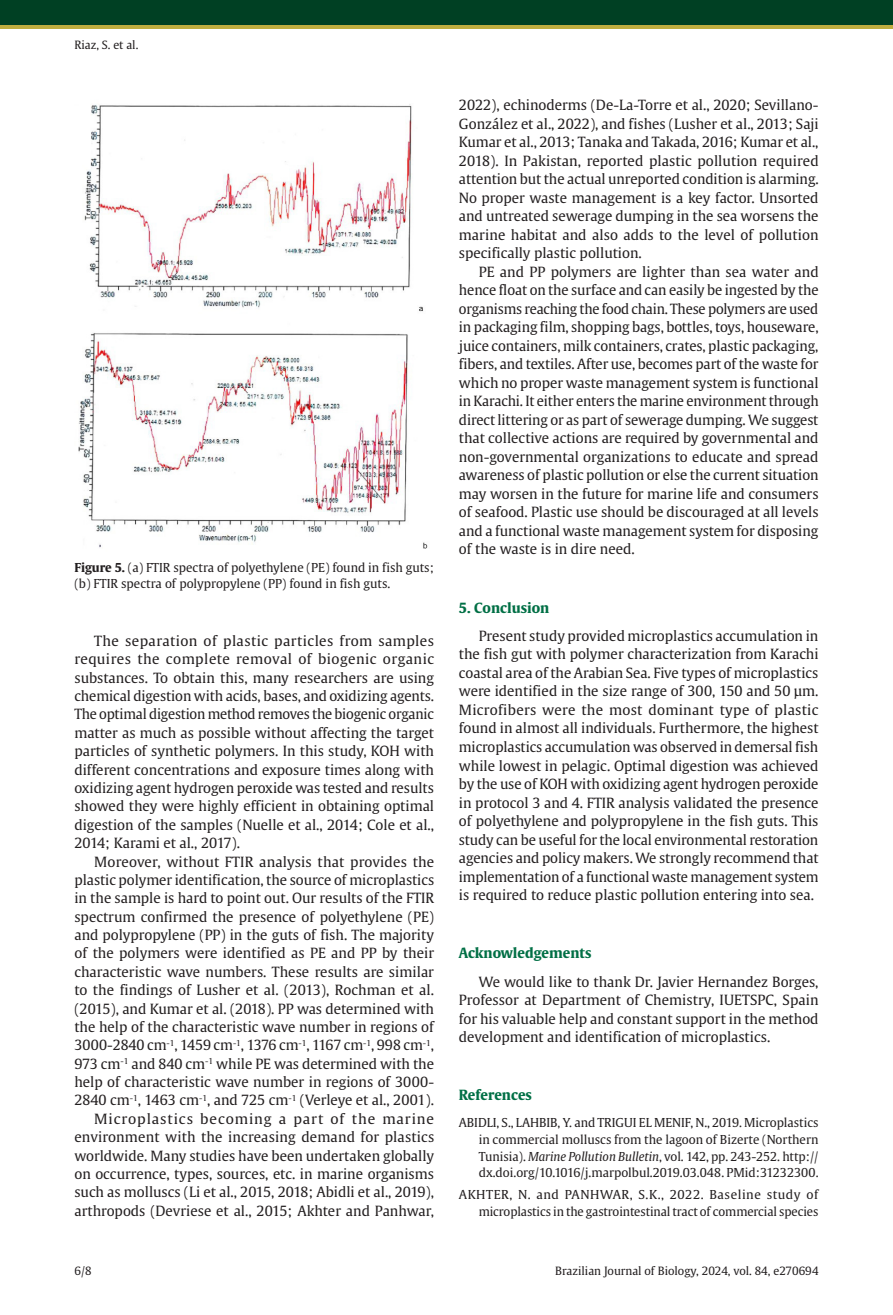
<style>
.page{position:relative;width:893px;height:1315px;background:#fff}
.page>*{position:absolute;margin:0;border:0;box-sizing:border-box;transform-origin:0 0}
.Paragraph{font:14px/18.6px "Gulliver";color:#231f20;text-align:justify}
.Acknowledgment{font:14px/18.6px "Gulliver";color:#231f20;text-align:justify}
.AcknowledgmentHead{font:700 14px "Gulliver";color:#006f45}
.Heading1{font:700 14px "Gulliver";color:#006f45}
.ReferenceHead{font:700 14px "Gulliver";color:#006f45}
.Reference{font:12.25px/16.8px "Gulliver";letter-spacing:-.01em;color:#231f20;text-align:justify}
.FigureCaption{font:12.25px/16.6px "Gulliver";color:#231f20}
.t1{font:11.38px "Gulliver";color:#231f20}
.s1{font-weight:700}
.s2{font-style:italic}
</style>
<div class="page">
<div style="left:0;top:12px;width:893px;height:17px;background:#bfad40"></div>
<div style="left:0;top:0;width:893px;height:25px;background:#004023"></div>
<img style="left:78px;top:104px;width:350px;height:445px">
<p class="t1" style="left:74px;top:37px;width:65px">Riaz, S. et al.</p>
<p class="FigureCaption" style="left:74px;top:559px;width:361px"><span class="s1">Figure 5.</span> (a) FTIR spectra of polyethylene (PE) found in fish guts; (b) FTIR spectra of polypropylene (PP) found in fish guts.</p>
<p class="Paragraph" style="left:74px;top:631px;width:361px;text-indent:20px">The separation of plastic particles from samples requires the complete removal of biogenic organic substances. To obtain this, many researchers are using chemical digestion with acids, bases, and oxidizing agents.<br>The optimal digestion method removes the biogenic organic matter as much as possible without affecting the target particles of synthetic polymers. In this study, KOH with different concentrations and exposure times along with oxidizing agent hydrogen peroxide was tested and results showed they were highly efficient in obtaining optimal digestion of the samples (Nuelle et al., 2014; Cole et al., 2014; Karami et al., 2017).</p>
<p class="Paragraph" style="left:74px;top:852px;width:361px;text-indent:20px">Moreover, without FTIR analysis that provides the plastic polymer identification, the source of microplastics in the sample is hard to point out. Our results of the FTIR spectrum confirmed the presence of polyethylene (PE) and polypropylene (PP) in the guts of fish. The majority of the polymers were identified as PE and PP by their characteristic wave numbers. These results are similar to the findings of Lusher et al. (2013), Rochman et al. (2015), and Kumar et al. (2018). PP was determined with the help of the characteristic wave number in regions of 3000-2840 cm<sup>-1</sup>, 1459 cm<sup>-1</sup>, 1376 cm<sup>-1</sup>, 1167 cm<sup>-1</sup>, 998 cm<sup>-1</sup>, 973 cm<sup>-1</sup> and 840 cm<sup>-1</sup> while PE was determined with the help of characteristic wave number in regions of 3000- 2840 cm<sup>-1</sup>, 1463 cm<sup>-1</sup>, and 725 cm<sup>-1</sup> (Verleye et al., 2001).</p>
<p class="Paragraph" style="left:74px;top:1109px;width:361px;text-indent:20px">Microplastics becoming a part of the marine environment with the increasing demand for plastics worldwide. Many studies have been undertaken globally on occurrence, types, sources, etc. in marine organisms such as molluscs (Li et al., 2015, 2018; Abidli et al., 2019), arthropods (Devriese et al., 2015; Akhter and Panhwar,</p>
<p class="Paragraph" style="left:459px;top:96px;width:361px">2022), echinoderms (De-La-Torre et al., 2020; Sevillano-González et al., 2022), and fishes (Lusher et al., 2013; Saji Kumar et al., 2013; Tanaka and Takada, 2016; Kumar et al., 2018). In Pakistan, reported plastic pollution required attention but the actual unreported condition is alarming.<br>No proper waste management is a key factor. Unsorted and untreated sewerage dumping in the sea worsens the marine habitat and also adds to the level of pollution specifically plastic pollution.</p>
<p class="Paragraph" style="left:459px;top:262px;width:361px;text-indent:20px">PE and PP polymers are lighter than sea water and hence float on the surface and can easily be ingested by the organisms reaching the food chain. These polymers are used in packaging film, shopping bags, bottles, toys, houseware, juice containers, milk containers, crates, plastic packaging, fibers, and textiles. After use, becomes part of the waste for which no proper waste management system is functional in Karachi. It either enters the marine environment through direct littering or as part of sewerage dumping. We suggest that collective actions are required by governmental and non-governmental organizations to educate and spread awareness of plastic pollution or else the current situation may worsen in the future for marine life and consumers of seafood. Plastic use should be discouraged at all levels and a functional waste management system for disposing of the waste is in dire need.</p>
<p class="Heading1" style="left:459px;top:598px;width:92px">5. Conclusion</p>
<p class="Paragraph" style="left:459px;top:626px;width:361px;text-indent:20px">Present study provided microplastics accumulation in the fish gut with polymer characterization from Karachi coastal area of the Arabian Sea. Five types of microplastics were identified in the size range of 300, 150 and 50 µm.<br>Microfibers were the most dominant type of plastic found in almost all individuals. Furthermore, the highest microplastics accumulation was observed in demersal fish while lowest in pelagic. Optimal digestion was achieved by the use of KOH with oxidizing agent hydrogen peroxide in protocol 3 and 4. FTIR analysis validated the presence of polyethylene and polypropylene in the fish guts. This study can be useful for the local environmental restoration agencies and policy makers. We strongly recommend that implementation of a functional waste management system is required to reduce plastic pollution entering into sea.</p>
<p class="AcknowledgmentHead" style="left:459px;top:944px;width:134px">Acknowledgements</p>
<p class="Acknowledgment" style="left:459px;top:972px;width:361px;text-indent:20px">We would like to thank Dr. Javier Hernandez Borges, Professor at Department of Chemistry, IUETSPC, Spain for his valuable help and constant support in the method development and identification of microplastics.</p>
<p class="ReferenceHead" style="left:459px;top:1086px;width:75px">References</p>
<p class="Reference" style="left:479px;top:1114px;width:341px;text-indent:-20px">ABIDLI, S., LAHBIB, Y. and TRIGUI EL MENIF, N., 2019. Microplastics in commercial molluscs from the lagoon of Bizerte (Northern Tunisia). <span class="s2">Marine Pollution Bulletin</span>, vol. 142, pp. 243-252. http:// dx.doi.org/10.1016/j.marpolbul.2019.03.048. PMid:31232300.</p>
<p class="Reference" style="left:459px;top:1186px;width:361px;text-align:right">AKHTER, N. and PANHWAR, S.K., 2022. Baseline study of microplastics in the gastrointestinal tract of commercial species</p>
<p class="t1" style="left:74px;top:1264px;width:19px">6/8</p>
<p class="t1" style="left:555px;top:1264px;width:265px">Brazilian Journal of Biology, 2024, vol. 84, e270694</p>
</div>
